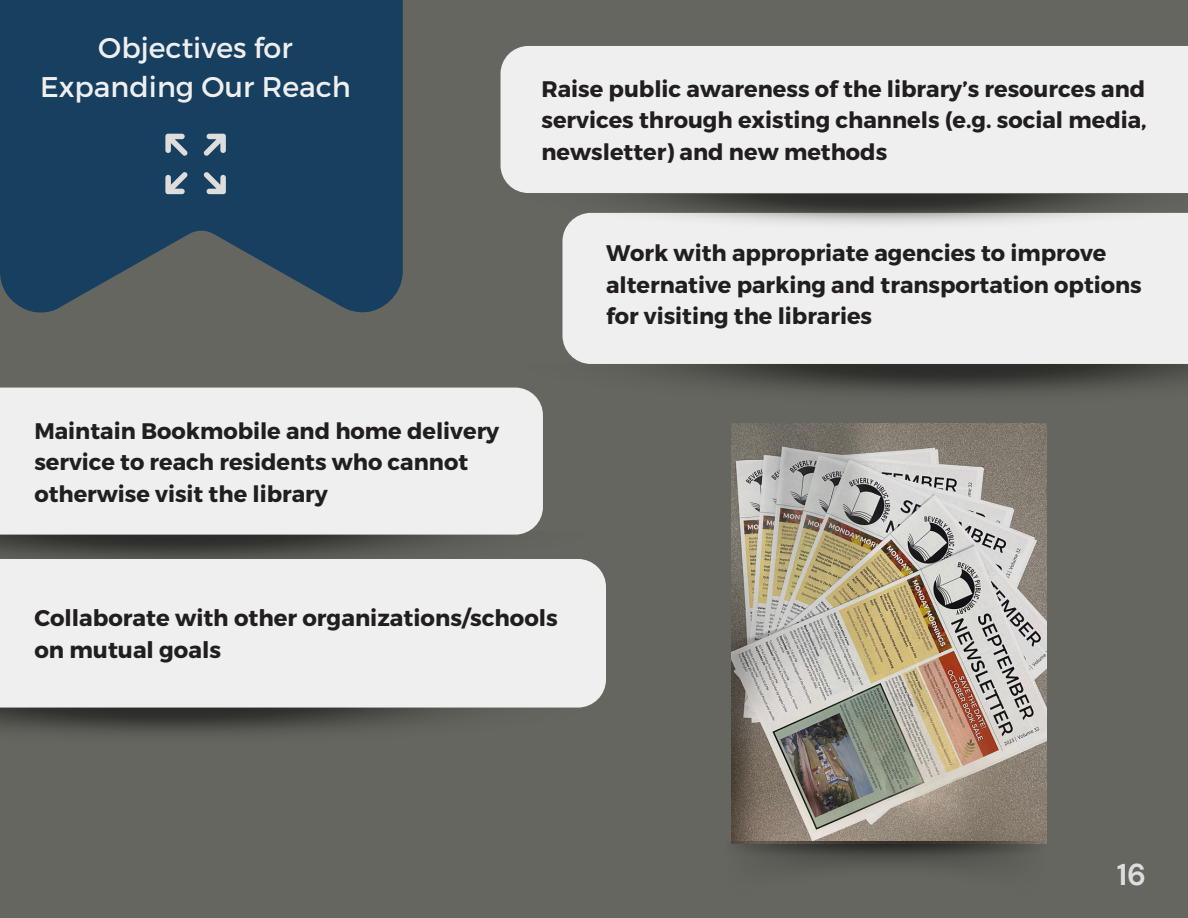
<style>
.page{position:relative;width:1188px;height:918px;background:#666660}
.page>*{position:absolute;margin:0;border:0;box-sizing:border-box;transform-origin:0 0}
.t1{font:700 30px "DM Sans";color:#ddd}
.t2{font:28.5px/39.3px "Montserrat";color:#efefef;text-align:center}
.t3{font:700 22.8px/31.8px "Montserrat";color:#221e20}
.t4{font:700 22.5px/31.5px "Montserrat";color:#221e20}
</style>
<div class="page">
<div style="left:501px;top:46px;width:687px;height:147px;background:#efefef"></div>
<img style="left:517px;top:364px;width:671px;height:30px">
<div style="left:562px;top:232px;width:626px;height:132px;background:#efefef"></div>
<svg style="left:0;top:0;width:403px;height:313px;background:#1f435f"></svg>
<div style="left:0;top:388px;width:543px;height:147px;background:#efefef"></div>
<div style="left:0;top:559px;width:606px;height:149px;background:#efefef"></div>
<svg style="left:165px;top:134px;width:61px;height:60px;background:#536f85"></svg>
<img style="left:732px;top:423px;width:315px;height:420px">
<img style="left:731px;top:842px;width:315px;height:24px">
<img style="left:564px;top:194px;width:624px;height:38px">
<p class="t2" style="left:40px;top:27px;width:312px">Objectives for<br>Expanding Our Reach</p>
<p class="t4" style="left:34px;top:414px;width:466px">Maintain Bookmobile and home delivery service to reach residents who cannot otherwise visit the library</p>
<p class="t4" style="left:541px;top:72px;width:607px;text-align:justify">Raise public awareness of the library’s resources and services through existing channels (e.g. social media, newsletter) and new methods</p>
<p class="t4" style="left:606px;top:237px;width:537px">Work with appropriate agencies to improve alternative parking and transportation options for visiting the libraries</p>
<p class="t3" style="left:34px;top:601px;width:525px">Collaborate with other organizations/schools on mutual goals</p>
<h1 class="t1" style="left:1117px;top:855px;width:31px">16</h1>
</div>
